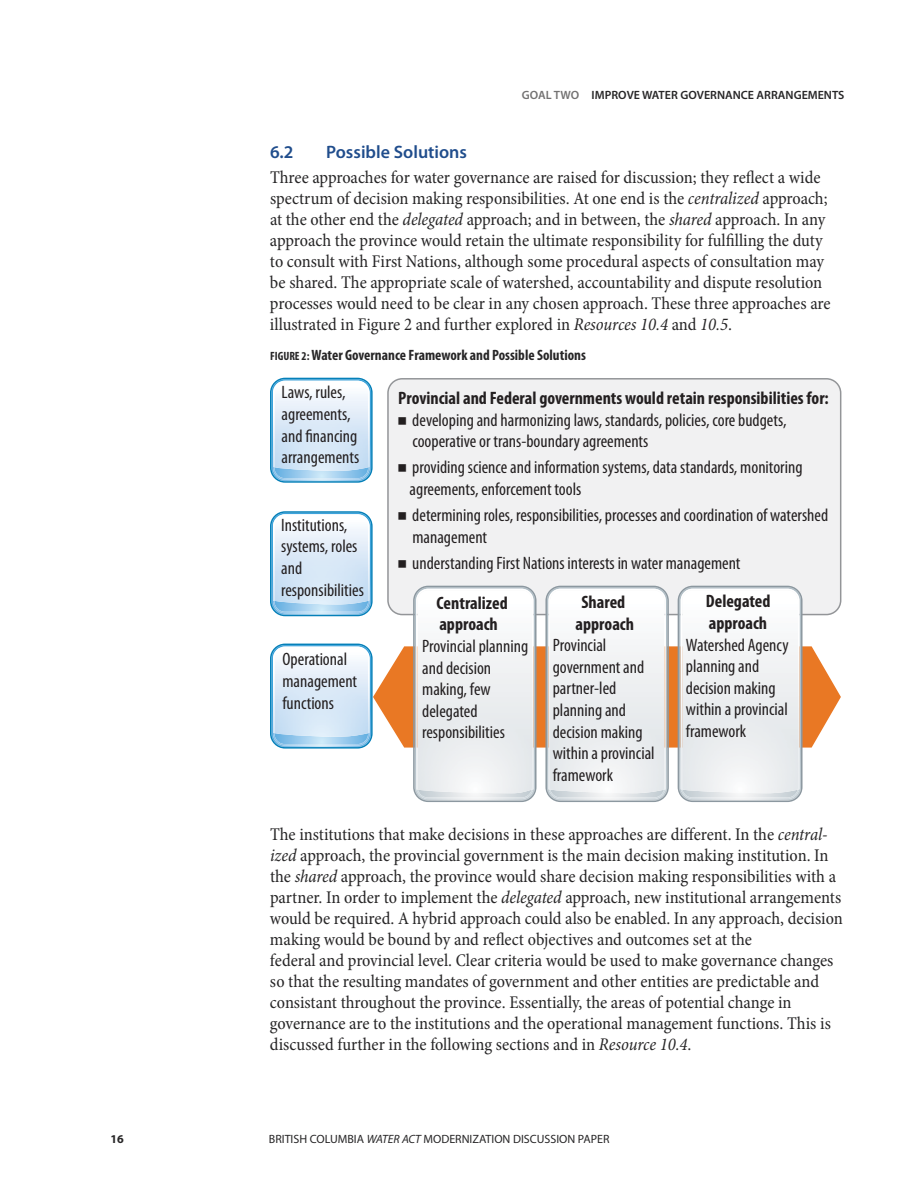
<style>
.page{position:relative;width:918px;height:1188px;background:#fff}
.page>*{position:absolute;margin:0;border:0;box-sizing:border-box;transform-origin:0 0}
.t1{font:condensed 18px/21px "Minion Pro";color:#272627}
.t2{font:condensed 18px/21.6px "Myriad Pro";color:#231f20}
.t3{font:700 condensed 18px/21.6px "Myriad Pro";color:#231f20}
.t4{font:600 18px "Myriad Pro";color:#204d8c}
.t5{font:700 condensed 15px "Myriad Pro";color:#272627}
.t6{font:12px "Myriad Pro";color:#272627}
.t7{font:600 12px "Myriad Pro";color:#272627}
.t8{font:700 12px "Myriad Pro";color:#272627}
.s1{color:#737272}
.s2{font-style:italic}
.s3{font-size:12px}
.s4{font-family:"Universal Newswith Comm Pi";font-stretch:normal;font-size:15px}
</style>
<div class="page">
<svg style="left:373px;top:646px;width:468px;height:102px;fill:#e97824"></svg>
<div style="left:387px;top:378px;width:454px;height:237px;background:#f1f1f2"></div>
<svg style="left:413px;top:586px;width:124px;height:216px;background:#babec1"></svg>
<img style="left:416px;top:793px;width:117px;height:6px">
<img style="left:416px;top:589px;width:118px;height:201px">
<svg style="left:270px;top:378px;width:103px;height:105px"></svg>
<img style="left:273px;top:471px;width:97px;height:9px">
<img style="left:273px;top:467px;width:97px;height:4px">
<img style="left:273px;top:381px;width:97px;height:86px">
<svg style="left:270px;top:511px;width:103px;height:105px"></svg>
<img style="left:273px;top:605px;width:97px;height:8px">
<img style="left:273px;top:601px;width:97px;height:4px">
<img style="left:273px;top:514px;width:97px;height:87px">
<svg style="left:270px;top:644px;width:103px;height:105px"></svg>
<img style="left:273px;top:737px;width:97px;height:9px">
<img style="left:273px;top:733px;width:97px;height:4px">
<img style="left:273px;top:647px;width:97px;height:86px">
<svg style="left:545px;top:586px;width:124px;height:216px;background:#babec1"></svg>
<img style="left:549px;top:793px;width:117px;height:6px">
<img style="left:548px;top:589px;width:118px;height:201px">
<svg style="left:678px;top:586px;width:125px;height:216px;background:#bdc1c3"></svg>
<img style="left:681px;top:793px;width:118px;height:6px">
<img style="left:681px;top:589px;width:119px;height:201px">
<p class="t7" style="left:522px;top:90px;width:324px"><span class="s1">GOAL TWO</span> IMPROVE WATER GOVERNANCE ARRANGEMENTS</p>
<p class="t4" style="left:270px;top:145px;width:25px">6.2</p>
<p class="t4" style="left:326px;top:145px;width:142px">Possible Solutions</p>
<p class="t1" style="left:270px;top:168px;width:562px">Three approaches for water governance are raised for discussion; they reflect a wide spectrum of decision making responsibilities. At one end is the <span class="s2">centralized</span> approach; at the other end the <span class="s2">delegated</span> approach; and in between, the <span class="s2">shared</span> approach. In any approach the province would retain the ultimate responsibility for fulfilling the duty to consult with First Nations, although some procedural aspects of consultation may be shared. The appropriate scale of watershed, accountability and dispute resolution processes would need to be clear in any chosen approach. These three approaches are illustrated in Figure 2 and further explored in <span class="s2">Resources 10.4</span> and <span class="s2">10.5</span>.</p>
<p class="t5" style="left:270px;top:349px;width:317px"><span class="s3">FIGURE 2:</span> Water Governance Framework and Possible Solutions</p>
<p class="t2" style="left:282px;top:383px;width:79px">Laws, rules, agreements, and financing arrangements</p>
<p class="t2" style="left:281px;top:516px;width:84px">Institutions, systems, roles and responsibilities</p>
<p class="t2" style="left:282px;top:650px;width:76px">Operational management functions</p>
<p class="t3" style="left:398px;top:389px;width:432px">Provincial and Federal governments would retain responsibilities for:</p>
<p class="t2" style="left:412px;top:411px;width:376px;text-indent:-14px"><span class="s4">-</span> developing and harmonizing laws, standards, policies, core budgets, cooperative or trans-boundary agreements</p>
<p class="t2" style="left:410px;top:458px;width:394px;text-indent:-11px"><span class="s4">-</span> providing science and information systems, data standards, monitoring agreements, enforcement tools</p>
<p class="t2" style="left:412px;top:506px;width:417px;text-indent:-14px"><span class="s4">-</span> determining roles, responsibilities, processes and coordination of watershed management</p>
<p class="t2" style="left:398px;top:554px;width:344px"><span class="s4">-</span> understanding First Nations interests in water management</p>
<p class="t3" style="left:437px;top:594px;width:73px">Centralized approach</p>
<p class="t2" style="left:422px;top:637px;width:108px">Provincial planning and decision making, few delegated responsibilities</p>
<p class="t3" style="left:576px;top:593px;width:60px;text-align:center">Shared approach</p>
<p class="t2" style="left:553px;top:636px;width:103px">Provincial government and partner-led planning and decision making within a provincial framework</p>
<p class="t3" style="left:706px;top:592px;width:66px">Delegated approach</p>
<p class="t2" style="left:686px;top:636px;width:104px">Watershed Agency planning and decision making within a provincial framework</p>
<p class="t1" style="left:270px;top:825px;width:574px">The institutions that make decisions in these approaches are different. In the <span class="s2">central&shy;ized</span> approach, the provincial government is the main decision making institution. In the <span class="s2">shared</span> approach, the province would share decision making responsibilities with a partner. In order to implement the <span class="s2">delegated</span> approach, new institutional arrangements would be required. A hybrid approach could also be enabled. In any approach, decision making would be bound by and reflect objectives and outcomes set at the<br>federal and provincial level. Clear criteria would be used to make governance changes so that the resulting mandates of government and other entities are predictable and consistant throughout the province. Essentially, the areas of potential change in governance are to the institutions and the operational management functions. This is discussed further in the following sections and in <span class="s2">Resource 10.4</span>.</p>
<p class="t8" style="left:111px;top:1132px;width:15px">16</p>
<p class="t6" style="left:269px;top:1132px;width:342px">BRITISH COLUMBIA <span class="s2">WATER ACT</span> MODERNIZATION DISCUSSION PAPER</p>
</div>
